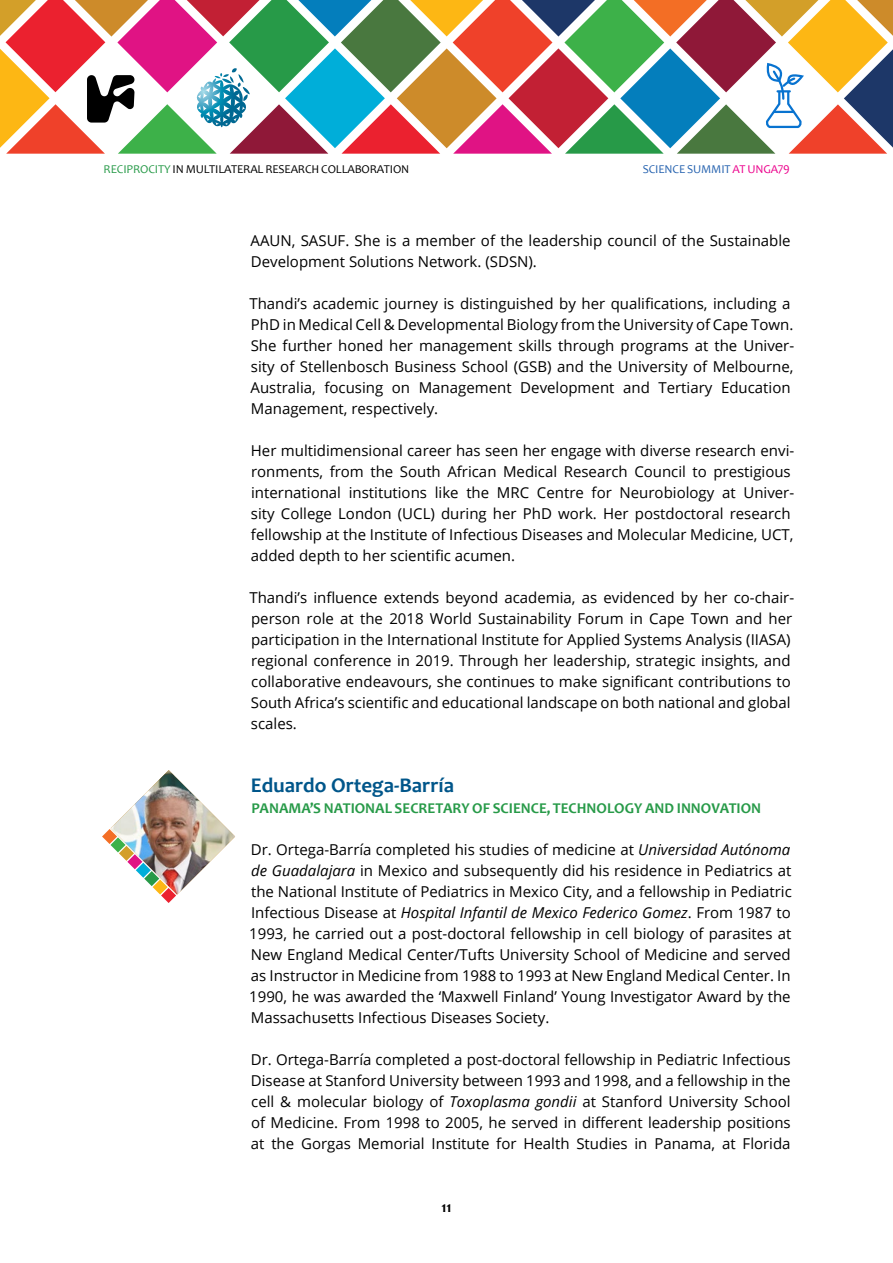
<style>
.page{position:relative;width:893px;height:1263px;background:#fff}
.page>*{position:absolute;margin:0;border:0;box-sizing:border-box;transform-origin:0 0}
.t1{font:700 21px "Candara";color:#00568a}
.t2{font:15px/21px "Open Sans";color:#000}
.t3{font:700 15px "Candara";color:#279a48}
.t4{font:700 15px "Candara";color:#000}
.t5{font:12px "Candara";letter-spacing:-.01em;color:#000}
.t6{font:12px "Candara";letter-spacing:-.01em;color:#2562af}
.s1{color:#279a48}
.s2{color:#ec008c}
.s3{font-style:italic}
</style>
<div class="page">
<svg style="left:0;top:0;width:893px;height:154px"></svg>
<hr style="left:774px;top:111px;width:20px;height:2px;background:#0873d0">
<img style="left:102px;top:770px;width:133px;height:133px">
<p class="t5" style="left:104px;top:162px;width:307px"><span class="s1">RECIPROCITY</span> IN MULTILATERAL RESEARCH COLLABORATION</p>
<p class="t6" style="left:643px;top:162px;width:148px">SCIENCE SUMMIT <span class="s2">AT UNGA79</span></p>
<p class="t2" style="left:251px;top:230px;width:542px">AAUN, SASUF. She is a member of the leadership council of the Sustainable<br>Development Solutions Network. (SDSN).</p>
<p class="t2" style="left:249px;top:293px;width:546px">Thandi’s academic journey is distinguished by her qualifications, including a PhD in Medical Cell &amp; Developmental Biology from the University of Cape Town.<br>She further honed her management skills through programs at the Univer&shy;sity of Stellenbosch Business School (GSB) and the University of Melbourne, Australia, focusing on Management Development and Tertiary Education Management, respectively.</p>
<p class="t2" style="left:251px;top:440px;width:545px">Her multidimensional career has seen her engage with diverse research envi&shy;ronments, from the South African Medical Research Council to prestigious international institutions like the MRC Centre for Neurobiology at Univer&shy;sity College London (UCL) during her PhD work. Her postdoctoral research fellowship at the Institute of Infectious Diseases and Molecular Medicine, UCT, added depth to her scientific acumen.</p>
<p class="t2" style="left:249px;top:587px;width:546px">Thandi’s influence extends beyond academia, as evidenced by her co-chair&shy;person role at the 2018 World Sustainability Forum in Cape Town and her participation in the International Institute for Applied Systems Analysis (IIASA) regional conference in 2019. Through her leadership, strategic insights, and collaborative endeavours, she continues to make significant contributions to South Africa’s scientific and educational landscape on both national and global scales.</p>
<h1 class="t1" style="left:251px;top:772px;width:205px">Eduardo Ortega-Barría</h1>
<p class="t3" style="left:252px;top:799px;width:511px">PANAMA’S NATIONAL SECRETARY OF SCIENCE, TECHNOLOGY AND INNOVATION</p>
<p class="t2" style="left:249px;top:839px;width:544px;text-align:justify">Dr. Ortega-Barría completed his studies of medicine at <span class="s3">Universidad Autónoma de Guadalajara</span> in Mexico and subsequently did his residence in Pediatrics at the National Institute of Pediatrics in Mexico City, and a fellowship in Pediatric Infectious Disease at <span class="s3">Hospital Infantil de Mexico Federico Gomez</span>. From 1987 to 1993, he carried out a post-doctoral fellowship in cell biology of parasites at New England Medical Center/Tufts University School of Medicine and served as Instructor in Medicine from 1988 to 1993 at New England Medical Center. In 1990, he was awarded the ‘Maxwell Finland’ Young Investigator Award by the Massachusetts Infectious Diseases Society.</p>
<p class="t2" style="left:251px;top:1049px;width:541px;text-align:justify">Dr. Ortega-Barría completed a post-doctoral fellowship in Pediatric Infectious Disease at Stanford University between 1993 and 1998, and a fellowship in the cell &amp; molecular biology of <span class="s3">Toxoplasma gondii</span> at Stanford University School of Medicine. From 1998 to 2005, he served in different leadership positions at the Gorgas Memorial Institute for Health Studies in Panama, at Florida</p>
<p class="t4" style="left:441px;top:1198px;width:12px">11</p>
</div>
